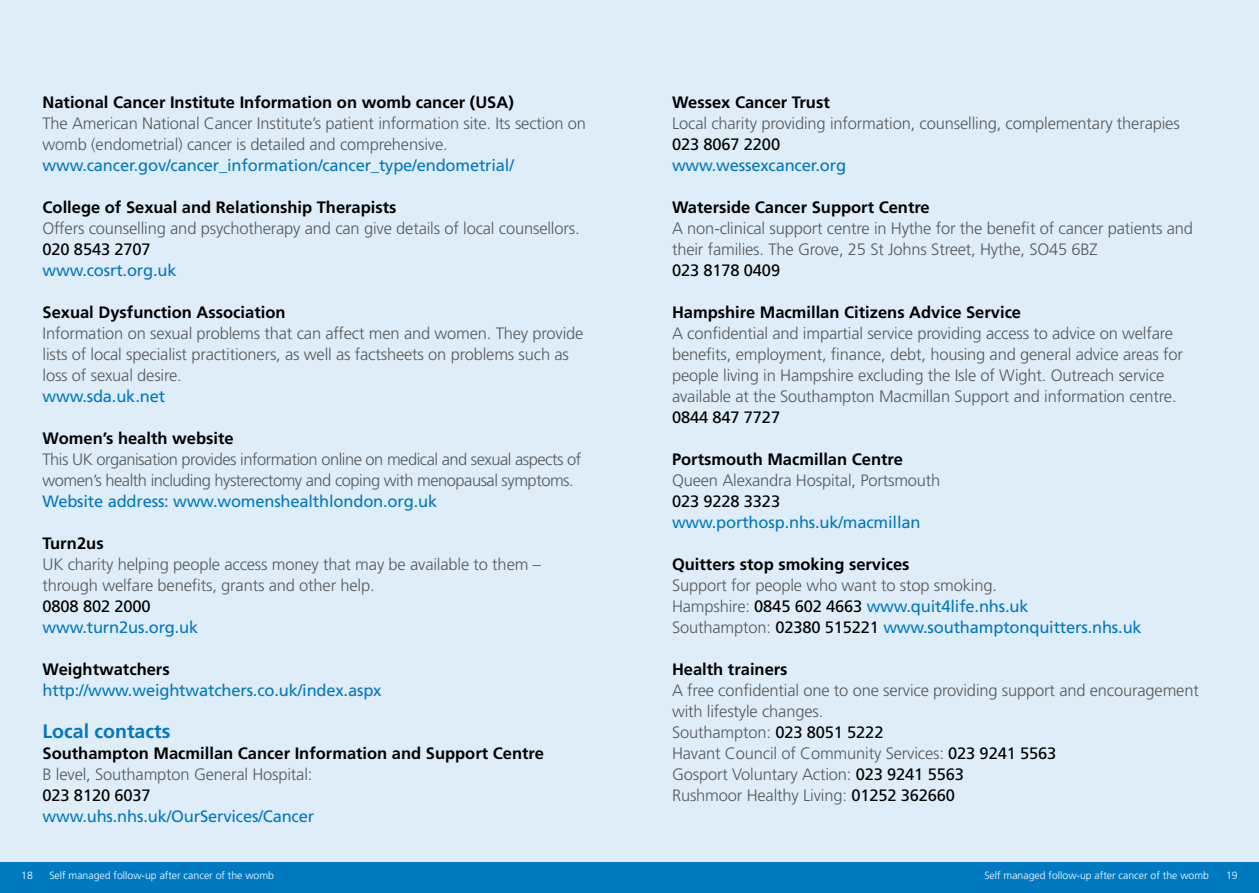
<style>
.page{position:relative;width:1259px;height:893px;background:#deedf7}
.page>*{position:absolute;margin:0;border:0;box-sizing:border-box;transform-origin:0 0}
.t1{font:700 19.5px "Frutiger";color:#0079c1}
.t2{font:300 16.5px/21px "Frutiger";letter-spacing:-.01em;color:#58595b}
.t3{font:700 16.5px "Frutiger";color:#000}
.t4{font:16.5px "Frutiger";letter-spacing:-.01em;color:#0079c1}
.t5{font:300 16.5px/21px "Frutiger";letter-spacing:-.03em;color:#58595b}
.t6{font:16.5px "Frutiger";letter-spacing:-.01em;color:#000}
.t7{font:300 10.5px "Frutiger";color:#fff}
.s1{font-weight:400;color:#000}
.s2{font-weight:400;color:#0079c1}
</style>
<div class="page">
<div style="left:617px;top:862px;width:642px;height:31px;background:#0079c1"></div>
<div style="left:0;top:862px;width:642px;height:31px;background:#0079c1"></div>
<p class="t3" style="left:43px;top:93px;width:473px">National Cancer Institute Information on womb cancer (USA)</p>
<p class="t2" style="left:43px;top:113px;width:545px">The American National Cancer Institute’s patient information site. Its section on womb (endometrial) cancer is detailed and comprehensive.</p>
<p class="t4" style="left:43px;top:156px;width:473px">www.cancer.gov/cancer_information/cancer_type/endometrial/</p>
<p class="t3" style="left:43px;top:198px;width:355px">College of Sexual and Relationship Therapists</p>
<p class="t2" style="left:43px;top:218px;width:538px">Offers counselling and psychotherapy and can give details of local counsellors.</p>
<p class="t6" style="left:43px;top:240px;width:110px">020 8543 2707</p>
<p class="t4" style="left:43px;top:261px;width:136px">www.cosrt.org.uk</p>
<p class="t3" style="left:43px;top:303px;width:244px">Sexual Dysfunction Association</p>
<p class="t2" style="left:43px;top:323px;width:542px">Information on sexual problems that can affect men and women. They provide lists of local specialist practitioners, as well as factsheets on problems such as loss of sexual desire.</p>
<p class="t4" style="left:43px;top:387px;width:124px">www.sda.uk.net</p>
<p class="t3" style="left:43px;top:429px;width:193px">Women’s health website</p>
<p class="t5" style="left:43px;top:449px;width:540px">This UK organisation provides information online on medical and sexual aspects of women’s health including hysterectomy and coping with menopausal symptoms.</p>
<p class="t4" style="left:43px;top:492px;width:396px">Website address: www.womenshealthlondon.org.uk</p>
<p class="t3" style="left:43px;top:534px;width:63px">Turn2us</p>
<p class="t2" style="left:43px;top:554px;width:500px">UK charity helping people access money that may be available to them – through welfare benefits, grants and other help.</p>
<p class="t6" style="left:43px;top:597px;width:110px">0808 802 2000</p>
<p class="t4" style="left:43px;top:618px;width:157px">www.turn2us.org.uk</p>
<p class="t3" style="left:43px;top:660px;width:129px">Weightwatchers</p>
<p class="t4" style="left:43px;top:681px;width:340px">http://www.weightwatchers.co.uk/index.aspx</p>
<p class="t1" style="left:43px;top:720px;width:129px">Local contacts</p>
<p class="t3" style="left:43px;top:744px;width:503px">Southampton Macmillan Cancer Information and Support Centre</p>
<p class="t2" style="left:43px;top:764px;width:271px">B level, Southampton General Hospital:</p>
<p class="t6" style="left:43px;top:786px;width:110px">023 8120 6037</p>
<p class="t4" style="left:43px;top:807px;width:273px">www.uhs.nhs.uk/OurServices/Cancer</p>
<p class="t3" style="left:672px;top:93px;width:159px">Wessex Cancer Trust</p>
<p class="t2" style="left:672px;top:113px;width:509px">Local charity providing information, counselling, complementary therapies</p>
<p class="t6" style="left:672px;top:135px;width:110px">023 8067 2200</p>
<p class="t4" style="left:672px;top:156px;width:176px">www.wessexcancer.org</p>
<p class="t3" style="left:672px;top:198px;width:259px">Waterside Cancer Support Centre</p>
<p class="t2" style="left:672px;top:218px;width:522px">A non-clinical support centre in Hythe for the benefit of cancer patients and their families. The Grove, 25 St Johns Street, Hythe, SO45 6BZ</p>
<p class="t6" style="left:672px;top:261px;width:110px">023 8178 0409</p>
<p class="t3" style="left:672px;top:303px;width:351px">Hampshire Macmillan Citizens Advice Service</p>
<p class="t2" style="left:672px;top:323px;width:512px">A confidential and impartial service providing access to advice on welfare benefits, employment, finance, debt, housing and general advice areas for people living in Hampshire excluding the Isle of Wight. Outreach service available at the Southampton Macmillan Support and information centre.</p>
<p class="t6" style="left:672px;top:408px;width:110px">0844 847 7727</p>
<p class="t3" style="left:672px;top:450px;width:232px">Portsmouth Macmillan Centre</p>
<p class="t2" style="left:672px;top:470px;width:270px">Queen Alexandra Hospital, Portsmouth</p>
<p class="t6" style="left:672px;top:492px;width:110px">023 9228 3323</p>
<p class="t4" style="left:672px;top:513px;width:250px">www.porthosp.nhs.uk/macmillan</p>
<p class="t3" style="left:672px;top:555px;width:239px">Quitters stop smoking services</p>
<p class="t2" style="left:672px;top:575px;width:471px">Support for people who want to stop smoking.<br>Hampshire: <span class="s1">0845 602 4663</span> <span class="s2">www.quit4life.nhs.uk<br></span>Southampton: <span class="s1">02380 515221</span> <span class="s2">www.southamptonquitters.nhs.uk</span></p>
<p class="t3" style="left:672px;top:660px;width:117px">Health trainers</p>
<p class="t2" style="left:672px;top:680px;width:528px">A free confidential one to one service providing support and encouragement with lifestyle changes.<br>Southampton: <span class="s1">023 8051 5222<br></span>Havant Council of Community Services: <span class="s1">023 9241 5563<br></span>Gosport Voluntary Action: <span class="s1">023 9241 5563<br></span>Rushmoor Healthy Living: <span class="s1">01252 362660</span></p>
<p class="t7" style="left:21px;top:869px;width:13px">18</p>
<p class="t7" style="left:49px;top:869px;width:226px">Self managed follow-up after cancer of the womb</p>
<p class="t7" style="left:984px;top:869px;width:226px">Self managed follow-up after cancer of the womb</p>
<p class="t7" style="left:1226px;top:869px;width:13px">19</p>
</div>
